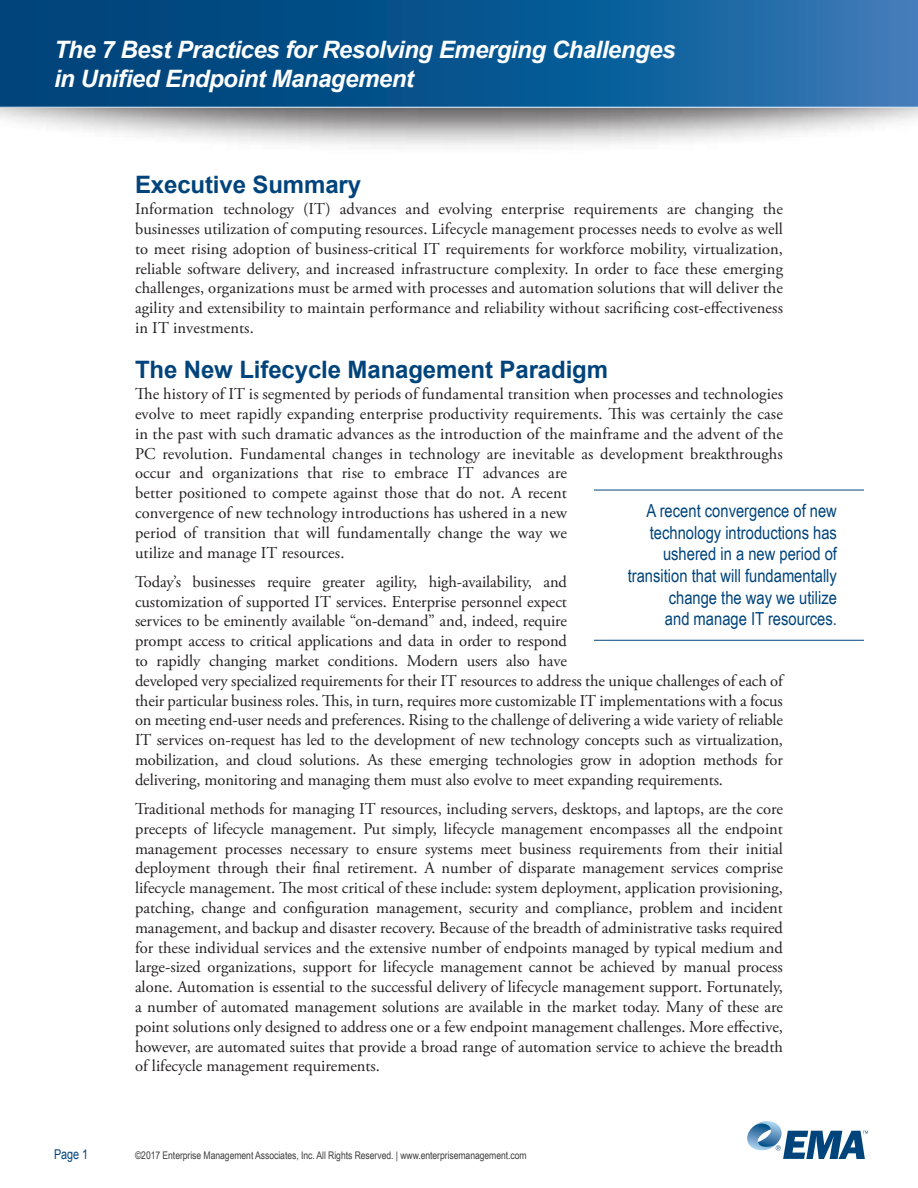
<style>
.page{position:relative;width:918px;height:1188px;background:#fff}
.page>*{position:absolute;margin:0;border:0;box-sizing:border-box;transform-origin:0 0}
.t1{font:italic 700 24px/28.8px "Arial";letter-spacing:-.02em;color:#fff}
.Heading_1{font:700 24px "Arial";letter-spacing:-.005em;color:#00447b}
.Pull_quote{font:18px/21.6px "Arial Narrow";color:#00447b;text-align:right}
.t2{font:16.5px/19.8px "Adobe Garamond Pro";letter-spacing:-.005em;color:#231f20;text-align:justify}
.t3{font:13.5px "Arial";color:#00447b;scale:.8 1}
.t4{font:10.5px "Arial Narrow";letter-spacing:-.005em;color:#3e3e3f}
</style>
<div class="page">
<div style="left:0;top:0;width:918px;height:155px;background:#231f20;opacity:.75"></div>
<svg style="left:0;top:0;width:918px;height:108px;background:#105993"></svg>
<svg style="left:747px;top:1121px;width:121px;height:38px"></svg>
<hr style="left:594px;top:490px;width:270px;height:1px;background:#00447b">
<hr style="left:594px;top:640px;width:270px;height:1px;background:#00447b">
<h1 class="t1" style="left:54px;top:36px;width:623px">The 7 Best Practices for Resolving Emerging Challenges in Unified Endpoint Management</h1>
<p class="Heading_1" style="left:135px;top:169px;width:228px">Executive Summary</p>
<p class="t2" style="left:135px;top:200px;width:650px">Information technology (IT) advances and evolving enterprise requirements are changing the businesses utilization of computing resources. Lifecycle management processes needs to evolve as well to meet rising adoption of business-critical IT requirements for workforce mobility, virtualization, reliable software delivery, and increased infrastructure complexity. In order to face these emerging challenges, organizations must be armed with processes and automation solutions that will deliver the agility and extensibility to maintain performance and reliability without sacrificing cost-effectiveness in IT investments.</p>
<p class="Heading_1" style="left:135px;top:354px;width:475px">The New Lifecycle Management Paradigm</p>
<p class="t2" style="left:135px;top:385px;width:650px;text-align:left">The history of IT is segmented by periods of fundamental transition when processes and technologies evolve to meet rapidly expanding enterprise productivity requirements. This was certainly the case in the past with such dramatic advances as the introduction of the mainframe and the advent of the PC revolution. Fundamental changes in technology are inevitable as development breakthroughs occur and organizations that rise to embrace IT advances are<br>better positioned to compete against those that do not. A recent<br>convergence of new technology introductions has ushered in a new<br>period of transition that will fundamentally change the way we<br>utilize and manage IT resources.</p>
<p class="t2" style="left:135px;top:572px;width:650px;text-align:left">Today’s businesses require greater agility, high-availability, and<br>customization of supported IT services. Enterprise personnel expect<br>services to be eminently available “on-demand” and, indeed, require<br>prompt access to critical applications and data in order to respond<br>to rapidly changing market conditions. Modern users also have<br>developed very specialized requirements for their IT resources to address the unique challenges of each of their particular business roles. This, in turn, requires more customizable IT implementations with a focus on meeting end-user needs and preferences. Rising to the challenge of delivering a wide variety of reliable IT services on-request has led to the development of new technology concepts such as virtualization, mobilization, and cloud solutions. As these emerging technologies grow in adoption methods for delivering, monitoring and managing them must also evolve to meet expanding requirements.</p>
<p class="t2" style="left:135px;top:800px;width:650px">Traditional methods for managing IT resources, including servers, desktops, and laptops, are the core precepts of lifecycle management. Put simply, lifecycle management encompasses all the endpoint management processes necessary to ensure systems meet business requirements from their initial deployment through their final retirement. A number of disparate management services comprise lifecycle management. The most critical of these include: system deployment, application provisioning, patching, change and configuration management, security and compliance, problem and incident management, and backup and disaster recovery. Because of the breadth of administrative tasks required for these individual services and the extensive number of endpoints managed by typical medium and large-sized organizations, support for lifecycle management cannot be achieved by manual process alone. Automation is essential to the successful delivery of lifecycle management support. Fortunately, a number of automated management solutions are available in the market today. Many of these are point solutions only designed to address one or a few endpoint management challenges. More effective, however, are automated suites that provide a broad range of automation service to achieve the breadth of lifecycle management requirements.</p>
<p class="Pull_quote" style="left:628px;top:499px;width:211px">A recent convergence of new technology introductions has ushered in a new period of transition that will fundamentally change the way we utilize<br>and manage IT resources.</p>
<p class="t3" style="left:54px;top:1145px;width:44px">Page 1</p>
<p class="t4" style="left:135px;top:1147px;width:393px">©2017 Enterprise Management Associates, Inc. All Rights Reserved. | www.enterprisemanagement.com</p>
</div>
